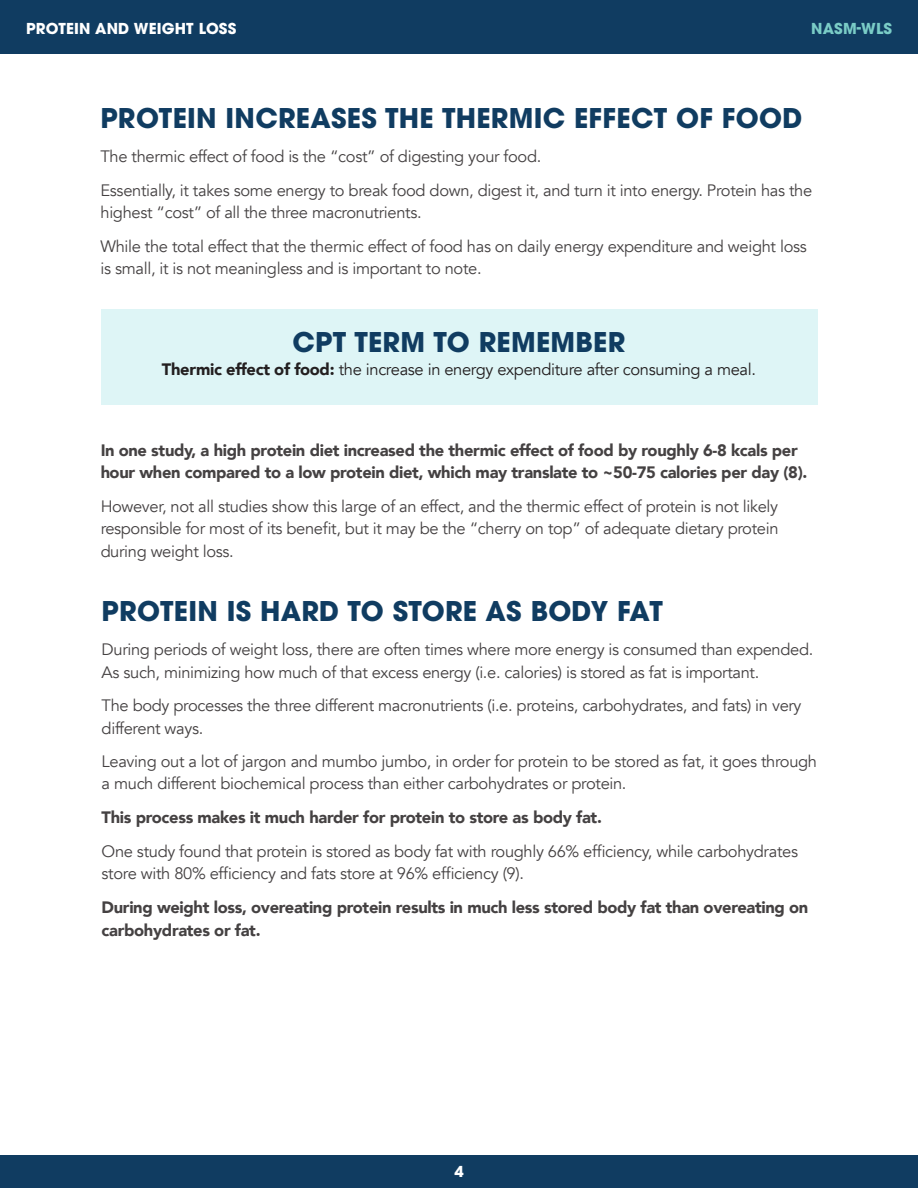
<style>
.page{position:relative;width:918px;height:1188px;background:#fff}
.page>*{position:absolute;margin:0;border:0;box-sizing:border-box;transform-origin:0 0}
.t1{font:700 27px "ITC Avant Garde Pro";letter-spacing:.01em;color:#103c61}
.Paragraph_Style_3{font:16.5px/22.5px "Avenir";letter-spacing:-.02em;color:#231f20}
.t2{font:900 16.5px/22.5px "Avenir";letter-spacing:-.02em;color:#231f20}
.t3{font:700 15px "ITC Avant Garde Pro";letter-spacing:.01em;color:#fff}
.t4{font:700 15px "ITC Avant Garde Pro";letter-spacing:.01em;color:#7accc6}
.s1{font-weight:900}
</style>
<div class="page">
<div style="left:0;top:1156px;width:918px;height:32px;background:#103c61"></div>
<div style="left:0;top:0;width:918px;height:54px;background:#103c61"></div>
<div style="left:101px;top:309px;width:716px;height:96px;background:#def5f6"></div>
<p class="t3" style="left:26px;top:18px;width:212px">PROTEIN AND WEIGHT LOSS</p>
<p class="t4" style="left:811px;top:18px;width:82px">NASM-WLS</p>
<p class="t1" style="left:100px;top:100px;width:703px">PROTEIN INCREASES THE THERMIC EFFECT OF FOOD</p>
<p class="Paragraph_Style_3" style="left:100px;top:140px;width:713px;line-height:33.8px">The thermic effect of food is the “cost” of digesting your food.<br>Essentially, it takes some energy to break food down, digest it, and turn it into energy. Protein has the</p>
<p class="Paragraph_Style_3" style="left:100px;top:196px;width:708px;line-height:33.8px">highest “cost” of all the three macronutrients.<br>While the total effect that the thermic effect of food has on daily energy expenditure and weight loss</p>
<p class="Paragraph_Style_3" style="left:100px;top:258px;width:383px">is small, it is not meaningless and is important to note.</p>
<p class="t1" style="left:293px;top:324px;width:334px">CPT TERM TO REMEMBER</p>
<p class="Paragraph_Style_3" style="left:162px;top:358px;width:596px"><span class="s1">Thermic effect of food:</span> the increase in energy expenditure after consuming a meal.</p>
<p class="t2" style="left:100px;top:438px;width:708px">In one study, a high protein diet increased the thermic effect of food by roughly 6-8 kcals per hour when compared to a low protein diet, which may translate to ~50-75 calories per day (8).</p>
<p class="Paragraph_Style_3" style="left:100px;top:495px;width:680px;text-align:justify">However, not all studies show this large of an effect, and the thermic effect of protein is not likely responsible for most of its benefit, but it may be the “cherry on top” of adequate dietary protein during weight loss.</p>
<p class="t1" style="left:102px;top:593px;width:563px">PROTEIN IS HARD TO STORE AS BODY FAT</p>
<p class="Paragraph_Style_3" style="left:102px;top:638px;width:713px">During periods of weight loss, there are often times where more energy is consumed than expended.<br>As such, minimizing how much of that excess energy (i.e. calories) is stored as fat is important.</p>
<p class="Paragraph_Style_3" style="left:102px;top:695px;width:701px">The body processes the three different macronutrients (i.e. proteins, carbohydrates, and fats) in very different ways.</p>
<p class="Paragraph_Style_3" style="left:102px;top:750px;width:717px">Leaving out a lot of jargon and mumbo jumbo, in order for protein to be stored as fat, it goes through a much different biochemical process than either carbohydrates or protein.</p>
<p class="t2" style="left:102px;top:806px;width:502px">This process makes it much harder for protein to store as body fat.</p>
<p class="Paragraph_Style_3" style="left:102px;top:840px;width:698px">One study found that protein is stored as body fat with roughly 66% efficiency, while carbohydrates store with 80% efficiency and fats store at 96% efficiency (9).</p>
<p class="t2" style="left:102px;top:896px;width:708px">During weight loss, overeating protein results in much less stored body fat than overeating on carbohydrates or fat.</p>
<p class="t3" style="left:454px;top:1162px;width:11px">4</p>
</div>
